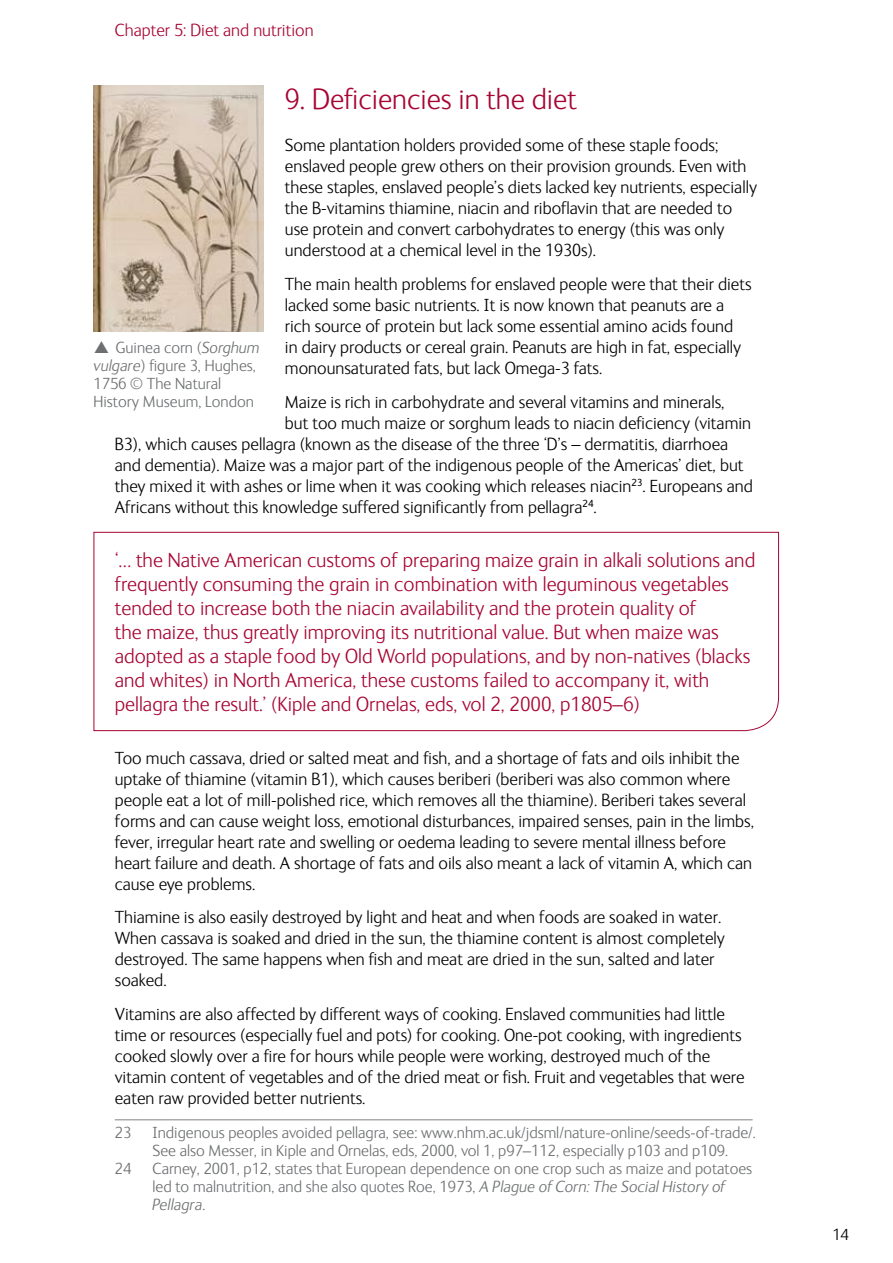
<style>
.page{position:relative;width:893px;height:1263px;background:#fff}
.page>*{position:absolute;margin:0;border:0;box-sizing:border-box;transform-origin:0 0}
.t1{font:300 30px "NHM Ingrid";color:#a70532}
.t2{font:300 21px/24px "NHM Ingrid";color:#a70532}
.t3{font:300 18px/21px "NHM Ingrid";color:#000}
.t4{font:300 18px "NHM Ingrid";color:#a70532}
.t5{font:300 16.5px/18px "NHM Ingrid";color:#6d6f71}
.t6{font:300 16.5px "NHM Ingrid";color:#000}
.s1{font-style:italic}
</style>
<div class="page">
<hr style="left:115px;top:1119px;width:638px;height:1px;background:#808285">
<img style="left:94px;top:85px;width:170px;height:247px">
<svg style="left:93px;top:531px;width:686px;height:200px"></svg>
<p class="t4" style="left:115px;top:21px;width:200px">Chapter 5: Diet and nutrition</p>
<h1 class="t1" style="left:285px;top:84px;width:293px">9. Deficiencies in the diet</h1>
<p class="t3" style="left:285px;top:135px;width:474px">Some plantation holders provided some of these staple foods; enslaved people grew others on their provision grounds. Even with these staples, enslaved people’s diets lacked key nutrients, especially the B-vitamins thiamine, niacin and riboflavin that are needed to use protein and convert carbohydrates to energy (this was only understood at a chemical level in the 1930s).</p>
<p class="t3" style="left:285px;top:274px;width:468px">The main health problems for enslaved people were that their diets lacked some basic nutrients. It is now known that peanuts are a rich source of protein but lack some essential amino acids found<br>in dairy products or cereal grain. Peanuts are high in fat, especially monounsaturated fats, but lack Omega-3 fats.</p>
<p class="t3" style="left:285px;top:392px;width:441px">Maize is rich in carbohydrate and several vitamins and minerals,</p>
<p class="t3" style="left:285px;top:413px;width:468px">but too much maize or sorghum leads to niacin deficiency (vitamin</p>
<p class="t3" style="left:115px;top:434px;width:615px">B3), which causes pellagra (known as the disease of the three ‘D’s – dermatitis, diarrhoea</p>
<p class="t3" style="left:115px;top:455px;width:630px">and dementia). Maize was a major part of the indigenous people of the Americas’ diet, but</p>
<p class="t3" style="left:115px;top:476px;width:639px">they mixed it with ashes or lime when it was cooking which releases niacin<sup>23</sup>. Europeans and</p>
<p class="t3" style="left:115px;top:497px;width:484px">Africans without this knowledge suffered significantly from pellagra<sup>24</sup>.</p>
<p class="t2" style="left:115px;top:548px;width:642px">‘… the Native American customs of preparing maize grain in alkali solutions and frequently consuming the grain in combination with leguminous vegetables tended to increase both the niacin availability and the protein quality of<br>the maize, thus greatly improving its nutritional value. But when maize was adopted as a staple food by Old World populations, and by non-natives (blacks and whites) in North America, these customs failed to accompany it, with pellagra the result.’ (Kiple and Ornelas, eds, vol 2, 2000, p1805–6)</p>
<p class="t3" style="left:115px;top:747px;width:641px">Too much cassava, dried or salted meat and fish, and a shortage of fats and oils inhibit the uptake of thiamine (vitamin B1), which causes beriberi (beriberi was also common where people eat a lot of mill-polished rice, which removes all the thiamine). Beriberi takes several forms and can cause weight loss, emotional disturbances, impaired senses, pain in the limbs, fever, irregular heart rate and swelling or oedema leading to severe mental illness before heart failure and death. A shortage of fats and oils also meant a lack of vitamin A, which can cause eye problems.</p>
<p class="t3" style="left:115px;top:907px;width:611px">Thiamine is also easily destroyed by light and heat and when foods are soaked in water.<br>When cassava is soaked and dried in the sun, the thiamine content is almost completely destroyed. The same happens when fish and meat are dried in the sun, salted and later soaked.</p>
<p class="t3" style="left:115px;top:1004px;width:631px">Vitamins are also affected by different ways of cooking. Enslaved communities had little time or resources (especially fuel and pots) for cooking. One-pot cooking, with ingredients cooked slowly over a fire for hours while people were working, destroyed much of the vitamin content of vegetables and of the dried meat or fish. Fruit and vegetables that were eaten raw provided better nutrients.</p>
<p class="t5" style="left:115px;top:1124px;width:18px">23</p>
<p class="t5" style="left:153px;top:1124px;width:605px">Indigenous peoples avoided pellagra, see: www.nhm.ac.uk/jdsml/nature-online/seeds-of-trade/.<br>See also Messer, in Kiple and Ornelas, eds, 2000, vol 1, p97–112, especially p103 and p109.</p>
<p class="t5" style="left:115px;top:1160px;width:18px">24</p>
<p class="t5" style="left:153px;top:1160px;width:601px">Carney, 2001, p12, states that European dependence on one crop such as maize and potatoes led to malnutrition, and she also quotes Roe, 1973, <span class="s1">A Plague of Corn: The Social History of<br>Pellagra</span>.</p>
<p class="t5" style="left:94px;top:339px;width:167px;text-indent:22px">Guinea corn (<span class="s1">Sorghum vulgare</span>) figure 3, Hughes,<br>1756 © The Natural<br>History Museum, London</p>
<p class="t6" style="left:832px;top:1226px;width:18px">14</p>
</div>
